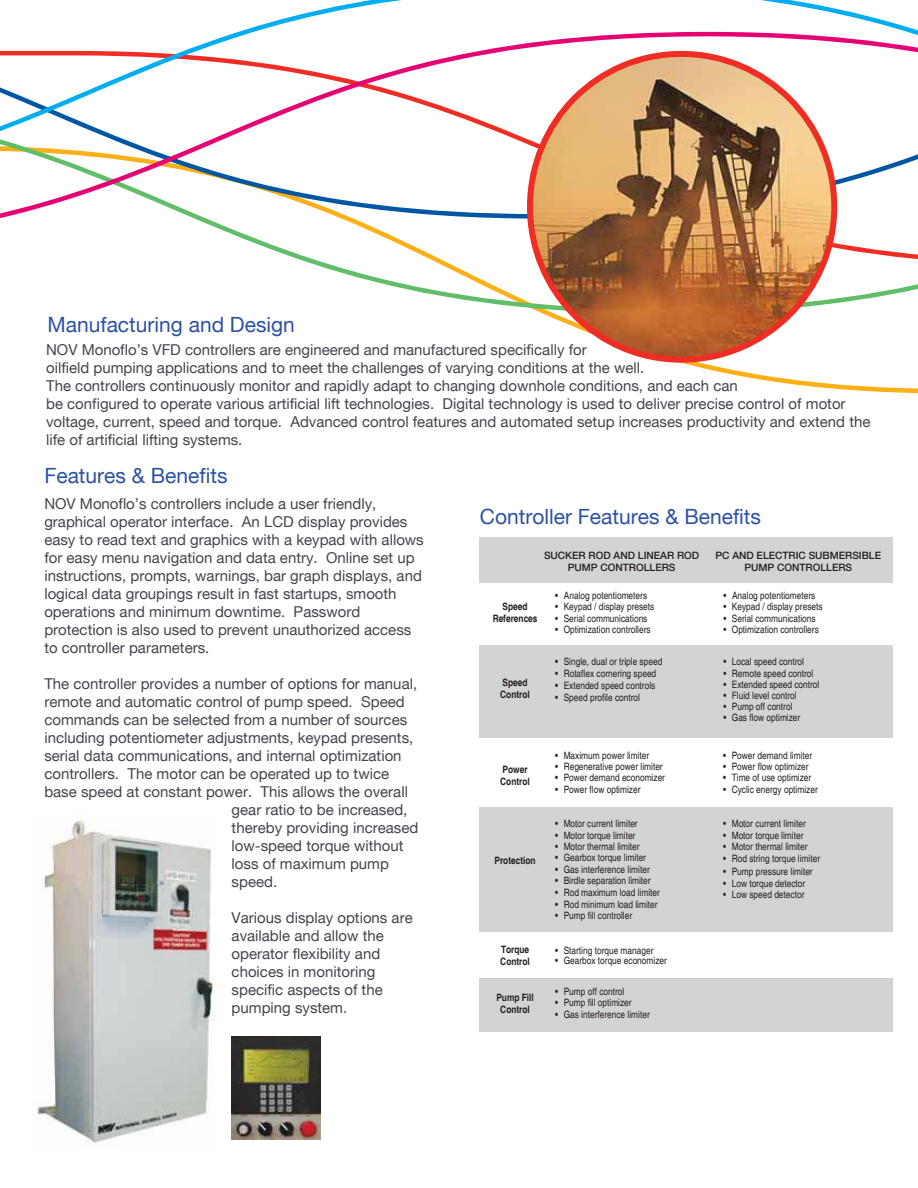
<style>
.page{position:relative;width:918px;height:1188px;background:#fff}
.page>*{position:absolute;margin:0;border:0;box-sizing:border-box;transform-origin:0 0}
.t1{font:21px "Helvetica Neue LT";color:#2b51a3}
.t2{font:15px/18px "Helvetica Neue LT";color:#41454e}
.t3{font:condensed 10.2px "Helvetica";color:#231f20}
.t4{font:700 condensed 10.2px/12.1px "Helvetica";color:#231f20}
.t5{font:500 10.2px/12.1px "Helvetica Neue LT";color:#231f20;text-align:center}
.s1{font-family:"Helvetica Neue LT";font-weight:500;font-stretch:normal}
</style>
<div class="page">
<svg style="left:716px;top:371px;width:202px;height:22px"></svg>
<svg style="left:353px;top:276px;width:565px;height:95px"></svg>
<svg style="left:262px;top:246px;width:656px;height:30px"></svg>
<svg style="left:238px;top:0;width:680px;height:32px"></svg>
<svg style="left:0;top:32px;width:918px;height:214px"></svg>
<img style="left:527px;top:51px;width:310px;height:312px">
<div style="left:479px;top:538px;width:414px;height:45px;background:#d2d3d4"></div>
<div style="left:479px;top:645px;width:414px;height:92px;background:#d2d3d4"></div>
<div style="left:479px;top:807px;width:414px;height:125px;background:#d2d3d4"></div>
<div style="left:479px;top:978px;width:414px;height:54px;background:#d2d3d4"></div>
<img style="left:32px;top:815px;width:187px;height:328px">
<img style="left:231px;top:1036px;width:90px;height:104px">
<h1 class="t1" style="left:48px;top:316px;width:249px">Manufacturing and Design</h1>
<p class="t2" style="left:46px;top:342px;width:826px">NOV Monoflo’s VFD controllers are engineered and manufactured specifically for<br>oilfield pumping applications and to meet the challenges of varying conditions at the well.<br>The controllers continuously monitor and rapidly adapt to changing downhole conditions, and each can<br>be configured to operate various artificial lift technologies. Digital technology is used to deliver precise control of motor voltage, current, speed and torque. Advanced control features and automated setup increases productivity and extend the life of artificial lifting systems.</p>
<h1 class="t1" style="left:44px;top:468px;width:185px">Features &amp; Benefits</h1>
<p class="t2" style="left:44px;top:496px;width:381px">NOV Monoflo’s controllers include a user friendly, graphical operator interface. An LCD display provides easy to read text and graphics with a keypad with allows for easy menu navigation and data entry. Online set up instructions, prompts, warnings, bar graph displays, and logical data groupings result in fast startups, smooth operations and minimum downtime. Password protection is also used to prevent unauthorized access to controller parameters.</p>
<p class="t2" style="left:44px;top:676px;width:374px">The controller provides a number of options for manual,</p>
<p class="t2" style="left:44px;top:694px;width:362px">remote and automatic control of pump speed. Speed</p>
<p class="t2" style="left:44px;top:712px;width:364px">commands can be selected from a number of sources</p>
<p class="t2" style="left:44px;top:730px;width:371px">including potentiometer adjustments, keypad presents,</p>
<p class="t2" style="left:44px;top:748px;width:359px">serial data communications, and internal optimization</p>
<p class="t2" style="left:44px;top:766px;width:346px">controllers. The motor can be operated up to twice</p>
<p class="t2" style="left:44px;top:784px;width:365px">base speed at constant power. This allows the overall</p>
<p class="t2" style="left:232px;top:802px;width:177px">gear ratio to be increased,</p>
<p class="t2" style="left:232px;top:820px;width:188px">thereby providing increased</p>
<p class="t2" style="left:232px;top:838px;width:173px">low-speed torque without</p>
<p class="t2" style="left:232px;top:856px;width:159px">loss of maximum pump</p>
<p class="t2" style="left:232px;top:874px;width:47px">speed.</p>
<p class="t2" style="left:232px;top:910px;width:183px">Various display options are available and allow the operator flexibility and choices in monitoring specific aspects of the pumping system.</p>
<h1 class="t1" style="left:480px;top:508px;width:283px">Controller Features &amp; Benefits</h1>
<p class="t5" style="left:544px;top:549px;width:157px">SUCKER ROD AND LINEAR ROD<br>PUMP CONTROLLERS</p>
<p class="t5" style="left:715px;top:549px;width:167px">PC AND ELECTRIC SUBMERSIBLE<br>PUMP CONTROLLERS</p>
<p class="t4" style="left:493px;top:600px;width:46px;text-align:center">Speed<br>References</p>
<p class="t4" style="left:500px;top:676px;width:31px">Speed<br>Contro<span class="s1">l</span></p>
<p class="t4" style="left:500px;top:763px;width:31px">Power<br>Contro<span class="s1">l</span></p>
<p class="t4" style="left:495px;top:855px;width:43px">Protection</p>
<p class="t4" style="left:500px;top:943px;width:31px">Torque<br>Control</p>
<p class="t4" style="left:496px;top:991px;width:39px;text-align:center">Pump Fill<br>Control</p>
<p class="t3" style="left:555px;top:589px;width:93px">• Analog potentiometers</p>
<p class="t3" style="left:555px;top:600px;width:101px">• Keypad / display presets</p>
<p class="t3" style="left:555px;top:612px;width:94px">• Serial communications</p>
<p class="t3" style="left:555px;top:624px;width:97px">• Optimization controllers</p>
<p class="t3" style="left:555px;top:656px;width:109px">• Single, dual or triple speed</p>
<p class="t3" style="left:555px;top:668px;width:103px">• Rotaflex cornering speed</p>
<p class="t3" style="left:555px;top:680px;width:102px">• Extended speed controls</p>
<p class="t3" style="left:555px;top:692px;width:86px">• Speed profile control</p>
<p class="t3" style="left:723px;top:589px;width:93px">• Analog potentiometers</p>
<p class="t3" style="left:723px;top:600px;width:101px">• Keypad / display presets</p>
<p class="t3" style="left:723px;top:612px;width:94px">• Serial communications</p>
<p class="t3" style="left:723px;top:623px;width:97px">• Optimization controllers</p>
<p class="t3" style="left:723px;top:656px;width:82px">• Local speed control</p>
<p class="t3" style="left:723px;top:667px;width:92px">• Remote speed control</p>
<p class="t3" style="left:723px;top:678px;width:98px">• Extended speed control</p>
<p class="t3" style="left:723px;top:689px;width:75px">• Fluid level control</p>
<p class="t3" style="left:723px;top:700px;width:71px">• Pump off control</p>
<p class="t3" style="left:723px;top:712px;width:79px">• Gas flow optimizer</p>
<p class="t3" style="left:555px;top:749px;width:96px">• Maximum power limiter</p>
<p class="t3" style="left:723px;top:749px;width:91px">• Power demand limiter</p>
<p class="t3" style="left:555px;top:760px;width:109px">• Regenerative power limiter</p>
<p class="t3" style="left:555px;top:771px;width:111px">• Power demand economizer</p>
<p class="t3" style="left:555px;top:783px;width:87px">• Power flow optimizer</p>
<p class="t3" style="left:555px;top:818px;width:84px">• Motor current limiter</p>
<p class="t3" style="left:723px;top:818px;width:84px">• Motor current limiter</p>
<p class="t3" style="left:555px;top:829px;width:82px">• Motor torque limiter</p>
<p class="t3" style="left:723px;top:829px;width:82px">• Motor torque limiter</p>
<p class="t3" style="left:555px;top:851px;width:92px">• Gearbox torque limiter</p>
<p class="t3" style="left:555px;top:863px;width:96px">• Gas interference limiter</p>
<p class="t3" style="left:555px;top:875px;width:97px">• Birdle separation limiter</p>
<p class="t3" style="left:555px;top:886px;width:106px">• Rod maximum load limiter</p>
<p class="t3" style="left:555px;top:898px;width:104px">• Rod minimum load limiter</p>
<p class="t3" style="left:555px;top:909px;width:79px">• Pump fill controller</p>
<p class="t3" style="left:555px;top:944px;width:100px">• Starting torque manager</p>
<p class="t3" style="left:555px;top:955px;width:113px">• Gearbox torque economizer</p>
<p class="t3" style="left:555px;top:985px;width:71px">• Pump off control</p>
<p class="t3" style="left:555px;top:997px;width:78px">• Pump fill optimizer</p>
<p class="t3" style="left:555px;top:1008px;width:96px">• Gas interference limiter</p>
<p class="t3" style="left:723px;top:760px;width:87px">• Power flow optimizer</p>
<p class="t3" style="left:723px;top:772px;width:90px">• Time of use optimizer</p>
<p class="t3" style="left:723px;top:783px;width:96px">• Cyclic energy optimizer</p>
<p class="t3" style="left:555px;top:840px;width:86px">• Motor thermal limiter</p>
<p class="t3" style="left:723px;top:840px;width:86px">• Motor thermal limiter</p>
<p class="t3" style="left:723px;top:853px;width:98px">• Rod string torque limiter</p>
<p class="t3" style="left:723px;top:865px;width:91px">• Pump pressure limiter</p>
<p class="t3" style="left:723px;top:877px;width:84px">• Low torque detector</p>
<p class="t3" style="left:723px;top:889px;width:83px">• Low speed detector</p>
</div>
